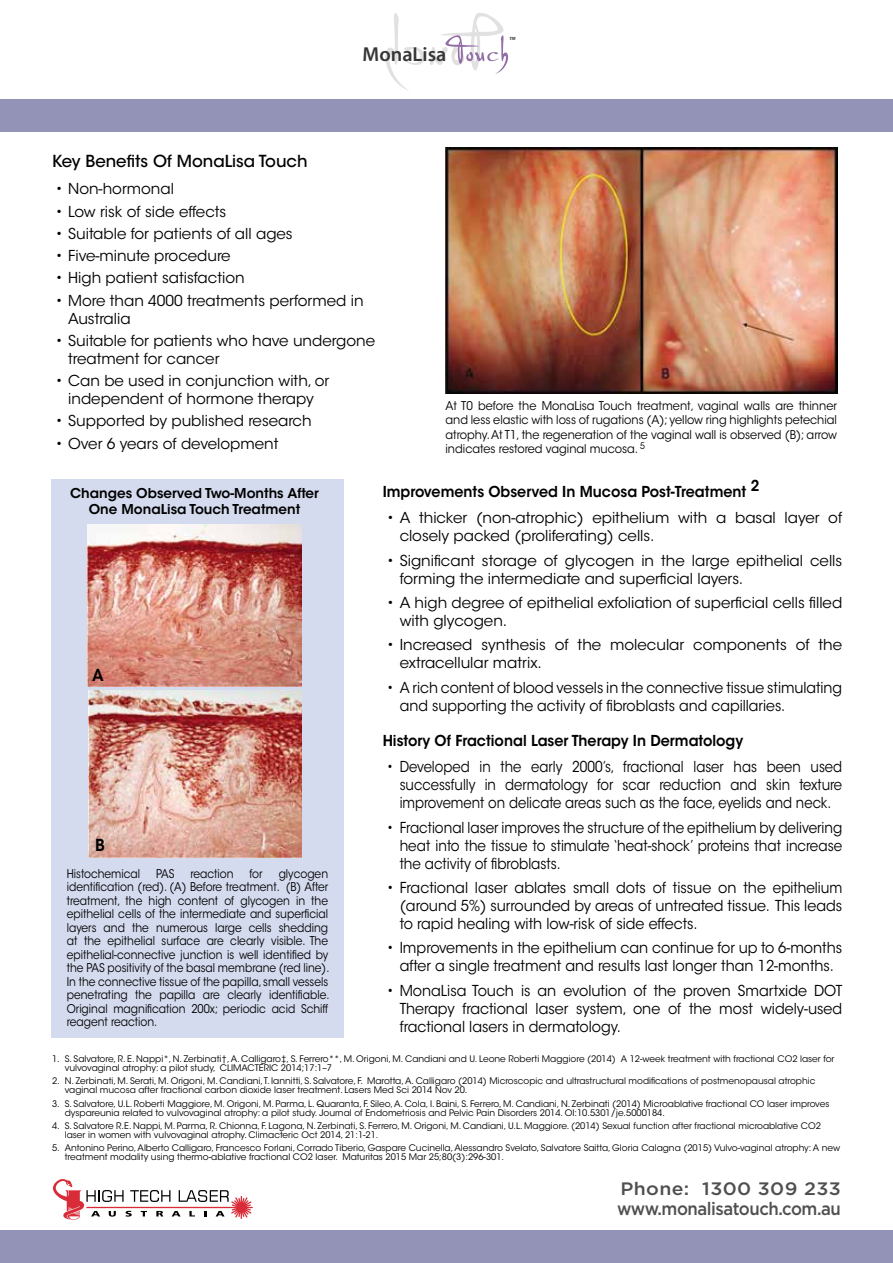
<style>
.page{position:relative;width:893px;height:1263px;background:#fff}
.page>*{position:absolute;margin:0;border:0;box-sizing:border-box;transform-origin:0 0}
.t1{font:600 20.25px "Myriad Pro";color:#363636}
.t2{font:500 18px/19.5px "Gotham";letter-spacing:-.025em;color:#4f4f4f;scale:1.08 1}
.t3{font:500 16.5px "ITC Avant Garde Std";color:#000}
.t4{font:600 16.5px "ITC Avant Garde Std";color:#000;scale:.95 1}
.t5{font:15px/18px "ITC Avant Garde Std";color:#000}
.t6{font:15px/18px "ITC Avant Garde Std";color:#000;text-align:justify;scale:.95 1}
.t7{font:15px/18px "ITC Avant Garde Std";color:#000;text-align:justify;scale:.88 1}
.t8{font:15px/18px "ITC Avant Garde Std";color:#000;text-align:justify;scale:.9 1}
.t9{font:15px/18px "ITC Avant Garde Std";color:#000;scale:.94 1}
.t10{font:600 15px "ITC Avant Garde Std";color:#000;scale:.95 1}
.t11{font:600 13.5px/16.2px "ITC Avant Garde Std";color:#000;text-align:center}
.t12{font:12px/13.5px "ITC Avant Garde Std";color:#000;text-align:justify;scale:.89 1}
.t13{font:12px/14.4px "ITC Avant Garde Std";color:#000;text-align:justify;scale:.94 1}
.t14{font:9px/9px "ITC Avant Garde Std";color:#000}
.t15{font:italic 700 4.5px "Myriad Pro";color:#363636}
</style>
<div class="page">
<svg style="left:53px;top:1179px;width:200px;height:41px"></svg>
<div style="left:0;top:1230px;width:893px;height:33px;background:#9393b8"></div>
<div style="left:51px;top:479px;width:293px;height:558px;background:#d5dbef"></div>
<div style="left:0;top:99px;width:893px;height:33px;background:#9393b8"></div>
<svg style="left:385px;top:13px;width:123px;height:78px"></svg>
<img style="left:445px;top:148px;width:392px;height:245px">
<img style="left:88px;top:524px;width:213px;height:163px">
<img style="left:88px;top:691px;width:213px;height:167px">
<h3 class="t3" style="left:52px;top:151px;width:257px">Key Benefits Of MonaLisa Touch</h3>
<h1 class="t1" style="left:362px;top:42px;width:85px">MonaLisa</h1>
<p class="t15" style="left:509px;top:36px;width:8px">TM</p>
<h3 class="t5" style="left:55px;top:180px;width:120px">• Non-hormonal</h3>
<h3 class="t5" style="left:55px;top:202px;width:172px">• Low risk of side effects</h3>
<h3 class="t5" style="left:55px;top:225px;width:239px">• Suitable for patients of all ages</h3>
<h3 class="t5" style="left:55px;top:247px;width:177px">• Five-minute procedure</h3>
<h3 class="t5" style="left:55px;top:269px;width:191px">• High patient satisfaction</h3>
<h3 class="t5" style="left:68px;top:291px;width:297px;text-indent:-13px">• More than 4000 treatments performed in<br>Australia</h3>
<h3 class="t5" style="left:68px;top:332px;width:309px;text-indent:-13px">• Suitable for patients who have undergone treatment for cancer</h3>
<h3 class="t5" style="left:55px;top:372px;width:275px;text-align:center">• Can be used in conjunction with, or independent of hormone therapy</h3>
<h3 class="t5" style="left:55px;top:412px;width:258px">• Supported by published research</h3>
<h3 class="t5" style="left:55px;top:434px;width:225px">• Over 6 years of development</h3>
<p class="t13" style="left:445px;top:399px;width:418px">At T0 before the MonaLisa Touch treatment, vaginal walls are thinner and less elastic with loss of rugations (A); yellow ring highlights petechial atrophy. At T1, the regeneration of the vaginal wall is observed (B); arrow indicates restored vaginal mucosa. <sup>5</sup></p>
<h3 class="t11" style="left:70px;top:485px;width:250px">Changes Observed Two-Months After<br>One MonaLisa Touch Treatment</h3>
<h3 class="t4" style="left:92px;top:664px;width:14px">A</h3>
<h3 class="t4" style="left:95px;top:835px;width:12px">B</h3>
<h3 class="t12" style="left:67px;top:867px;width:84px">Histochemical</h3>
<h3 class="t12" style="left:156px;top:867px;width:22px">PAS</h3>
<h3 class="t12" style="left:190px;top:867px;width:50px">reaction</h3>
<h3 class="t12" style="left:250px;top:867px;width:16px">for</h3>
<p class="t12" style="left:67px;top:867px;width:297px;text-indent:212px">glycogen identification (red). (A) Before treatment. (B) After treatment, the high content of glycogen in the epithelial cells of the intermediate and superficial layers and the numerous large cells shedding at the epithelial surface are clearly visible. The epithelial-connective junction is well identified by the PAS positivity of the basal membrane (red line).<br>In the connective tissue of the papilla, small vessels penetrating the papilla are clearly identifiable.<br>Original magnification 200x; periodic acid Schiff reagent reaction.</p>
<h3 class="t10" style="left:383px;top:482px;width:398px">Improvements Observed In Mucosa Post-Treatment 2</h3>
<h3 class="t5" style="left:400px;top:509px;width:444px;text-indent:-13px">• A thicker (non-atrophic) epithelium with a basal layer of closely packed (proliferating) cells.</h3>
<h3 class="t5" style="left:400px;top:551px;width:444px;text-indent:-13px">• Significant storage of glycogen in the large epithelial cells forming the intermediate and superficial layers.</h3>
<h3 class="t5" style="left:400px;top:594px;width:444px;text-indent:-13px">• A high degree of epithelial exfoliation of superficial cells filled with glycogen.</h3>
<h3 class="t5" style="left:400px;top:636px;width:444px;text-indent:-13px">• Increased synthesis of the molecular components of the extracellular matrix.</h3>
<h3 class="t9" style="left:400px;top:678px;width:472px;text-indent:-13px">• A rich content of blood vessels in the connective tissue stimulating and supporting the activity of fibroblasts and capillaries.</h3>
<h3 class="t10" style="left:383px;top:731px;width:381px">History Of Fractional Laser Therapy In Dermatology</h3>
<h3 class="t7" style="left:400px;top:758px;width:504px;text-indent:-13px">• Developed in the early 2000’s, fractional laser has been used successfully in dermatology for scar reduction and skin texture improvement on delicate areas such as the face, eyelids and neck.</h3>
<h3 class="t8" style="left:400px;top:818px;width:493px;text-indent:-13px">• Fractional laser improves the structure of the epithelium by delivering heat into the tissue to stimulate ‘heat-shock’ proteins that increase the activity of fibroblasts.</h3>
<h3 class="t6" style="left:400px;top:879px;width:467px;text-indent:-13px">• Fractional laser ablates small dots of tissue on the epithelium (around 5%) surrounded by areas of untreated tissue. This leads to rapid healing with low-risk of side effects.</h3>
<h3 class="t6" style="left:387px;top:939px;width:481px;text-align:center">• Improvements in the epithelium can continue for up to 6-months after a single treatment and results last longer than 12-months.</h3>
<h3 class="t6" style="left:400px;top:981px;width:467px;text-indent:-13px">• MonaLisa Touch is an evolution of the proven Smartxide DOT Therapy fractional laser system, one of the most widely-used fractional lasers in dermatology.</h3>
<p class="t14" style="left:65px;top:1054px;width:771px;text-indent:-13px">1. S. Salvatore, R. E. Nappi*, N. Zerbinati†, A. Calligaro‡, S. Ferrero**, M. Origoni, M. Candiani and U. Leone Roberti Maggiore (2014) A 12-week treatment with fractional CO2 laser for vulvovaginal atrophy: a pilot study, CLIMACTERIC 2014;17:1–7</p>
<p class="t14" style="left:65px;top:1077px;width:752px;text-indent:-13px">2. N. Zerbinati, M. Serati, M. Origoni, M. Candiani, T. Iannitti, S. Salvatore, F. Marotta, A. Calligaro (2014) Microscopic and ultrastructural modifications of postmenopausal atrophic vaginal mucosa after fractional carbon dioxide laser treatment. Lasers Med Sci 2014 Nov 20.</p>
<p class="t14" style="left:65px;top:1099px;width:766px;text-indent:-13px">3. S. Salvatore, U.L. Roberti Maggiore, M. Origoni, M. Parma, L. Quaranta, F. Sileo, A. Cola, I. Baini, S. Ferrero, M. Candiani, N. Zerbinati (2014) Microablative fractional CO laser improves dyspareunia related to vulvovaginal atrophy: a pilot study. Journal of Endometriosis and Pelvic Pain Disorders 2014. OI:10.5301/je.5000184.</p>
<p class="t14" style="left:65px;top:1121px;width:758px;text-indent:-13px">4. S. Salvatore R.E. Nappi, M. Parma, R. Chionna, F. Lagona, N. Zerbinati, S. Ferrero, M. Origoni, M. Candiani, U.L. Maggiore. (2014) Sexual function after fractional microablative CO2 laser in women with vulvovaginal atrophy. Climacteric Oct 2014, 21:1-21.</p>
<p class="t14" style="left:65px;top:1143px;width:777px;text-indent:-13px">5. Antonino Perino, Alberto Calligaro, Francesco Forlani, Corrado Tiberio, Gaspare Cucinella, Alessandro Svelato, Salvatore Saitta, Gloria Calagna (2015) Vulvo-vaginal atrophy: A new treatment modality using thermo-ablative fractional CO2 laser. Maturitas 2015 Mar 25;80(3):296-301.</p>
<h2 class="t2" style="left:617px;top:1178px;width:209px">Phone: 1300 309 233 www.monalisatouch.com.au</h2>
</div>
